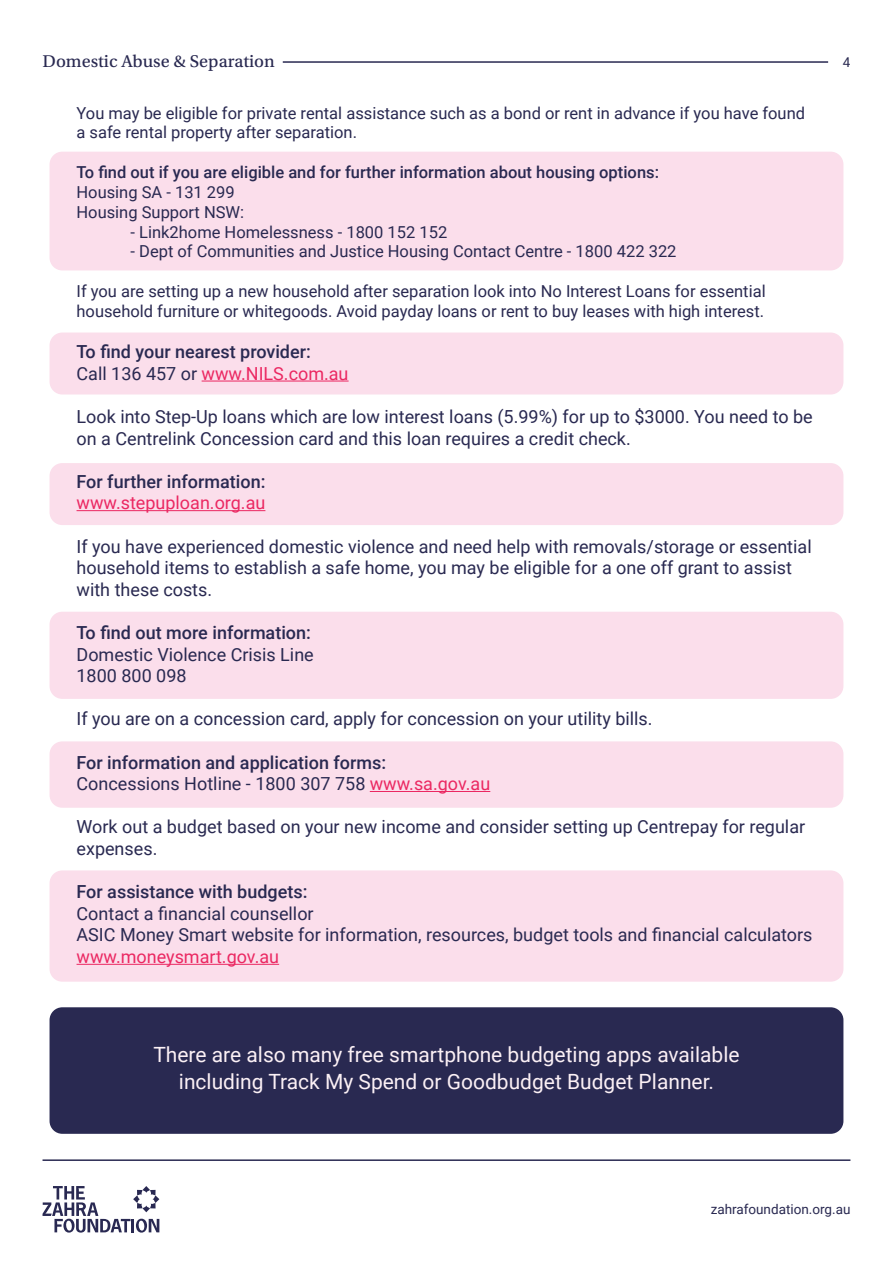
<style>
.page{position:relative;width:893px;height:1263px;background:#fff}
.page>*{position:absolute;margin:0;border:0;box-sizing:border-box;transform-origin:0 0}
.t1{font:21px/27px "Roboto";color:#fbf0f5;text-align:center}
.t2{font:18px/21.6px "Roboto";color:#292951}
.t3{font:500 18px/21.6px "Roboto";color:#292951}
.t4{font:18px "Roboto";color:#eb2862}
.t5{font:18px "Utopia Std Capt";color:#292951}
.t6{font:16.5px/19.8px "Roboto";color:#292951}
.t7{font:500 16.5px "Roboto";color:#292951}
.t8{font:13.5px "Roboto";color:#292951}
.s1{font-weight:400}
.s2{font-weight:400;color:#eb2862}
</style>
<div class="page">
<hr style="left:283px;top:61px;width:545px;height:2px;background:#292951">
<hr style="left:43px;top:1159px;width:807px;height:2px;background:#292951">
<svg style="left:43px;top:1186px;width:116px;height:46px"></svg>
<div style="left:50px;top:152px;width:793px;height:118px;background:#fbdeeb;border-radius:13px"></div>
<div style="left:50px;top:333px;width:793px;height:61px;background:#fbdeeb;border-radius:13px"></div>
<div style="left:50px;top:463px;width:793px;height:62px;background:#fbdeeb;border-radius:13px"></div>
<div style="left:50px;top:612px;width:793px;height:87px;background:#fbdeeb;border-radius:13px"></div>
<div style="left:50px;top:741px;width:793px;height:67px;background:#fbdeeb;border-radius:13px"></div>
<div style="left:50px;top:870px;width:793px;height:112px;background:#fbdeeb;border-radius:13px"></div>
<div style="left:50px;top:1007px;width:793px;height:127px;background:#292951;border-radius:13px"></div>
<hr style="left:202px;top:381px;width:147px;height:1px;background:#eb2862">
<hr style="left:77px;top:510px;width:188px;height:1px;background:#eb2862">
<hr style="left:370px;top:791px;width:120px;height:1px;background:#eb2862">
<hr style="left:77px;top:964px;width:202px;height:1px;background:#eb2862">
<p class="t5" style="left:43px;top:51px;width:234px">Domestic Abuse &amp; Separation</p>
<p class="t8" style="left:843px;top:53px;width:9px">4</p>
<p class="t6" style="left:77px;top:102px;width:730px">You may be eligible for private rental assistance such as a bond or rent in advance if you have found a safe rental property after separation.</p>
<p class="t7" style="left:77px;top:161px;width:584px">To find out if you are eligible and for further information about housing options:</p>
<p class="t6" style="left:77px;top:181px;width:169px">Housing SA - 131 299<br>Housing Support NSW:</p>
<p class="t6" style="left:131px;top:221px;width:318px">- Link2home Homelessness - 1800 152 152</p>
<p class="t6" style="left:131px;top:241px;width:547px">- Dept of Communities and Justice Housing Contact Centre - 1800 422 322</p>
<p class="t6" style="left:77px;top:280px;width:691px">If you are setting up a new household after separation look into No Interest Loans for essential household furniture or whitegoods. Avoid payday loans or rent to buy leases with high interest.</p>
<p class="t3" style="left:77px;top:340px;width:273px">To find your nearest provider:<br><span class="s1">Call 136 457 or</span> <span class="s2">www.NILS.com.au</span></p>
<p class="t2" style="left:77px;top:405px;width:738px">Look into Step-Up loans which are low interest loans (5.99%) for up to $3000. You need to be on a Centrelink Concession card and this loan requires a credit check.</p>
<p class="t3" style="left:77px;top:470px;width:190px">For further information:</p>
<p class="t4" style="left:77px;top:490px;width:190px">www.stepuploan.org.au</p>
<p class="t2" style="left:77px;top:535px;width:737px">If you have experienced domestic violence and need help with removals/storage or essential household items to establish a safe home, you may be eligible for a one off grant to assist with these costs.</p>
<p class="t3" style="left:77px;top:621px;width:236px">To find out more information:</p>
<p class="t2" style="left:77px;top:643px;width:239px">Domestic Violence Crisis Line<br>1800 800 098</p>
<p class="t2" style="left:77px;top:707px;width:578px">If you are on a concession card, apply for concession on your utility bills.</p>
<p class="t3" style="left:77px;top:751px;width:415px">For information and application forms:<br><span class="s1">Concessions Hotline - 1800 307 758</span> <span class="s2">www.sa.gov.au</span></p>
<p class="t2" style="left:77px;top:815px;width:730px">Work out a budget based on your new income and consider setting up Centrepay for regular expenses.</p>
<p class="t3" style="left:77px;top:880px;width:232px">For assistance with budgets:</p>
<p class="t2" style="left:77px;top:902px;width:737px">Contact a financial counsellor<br>ASIC Money Smart website for information, resources, budget tools and financial calculators</p>
<p class="t4" style="left:77px;top:944px;width:204px">www.moneysmart.gov.au</p>
<p class="t1" style="left:153px;top:1040px;width:588px">There are also many free smartphone budgeting apps available including Track My Spend or Goodbudget Budget Planner.</p>
<p class="t8" style="left:711px;top:1200px;width:141px">zahrafoundation.org.au</p>
</div>
